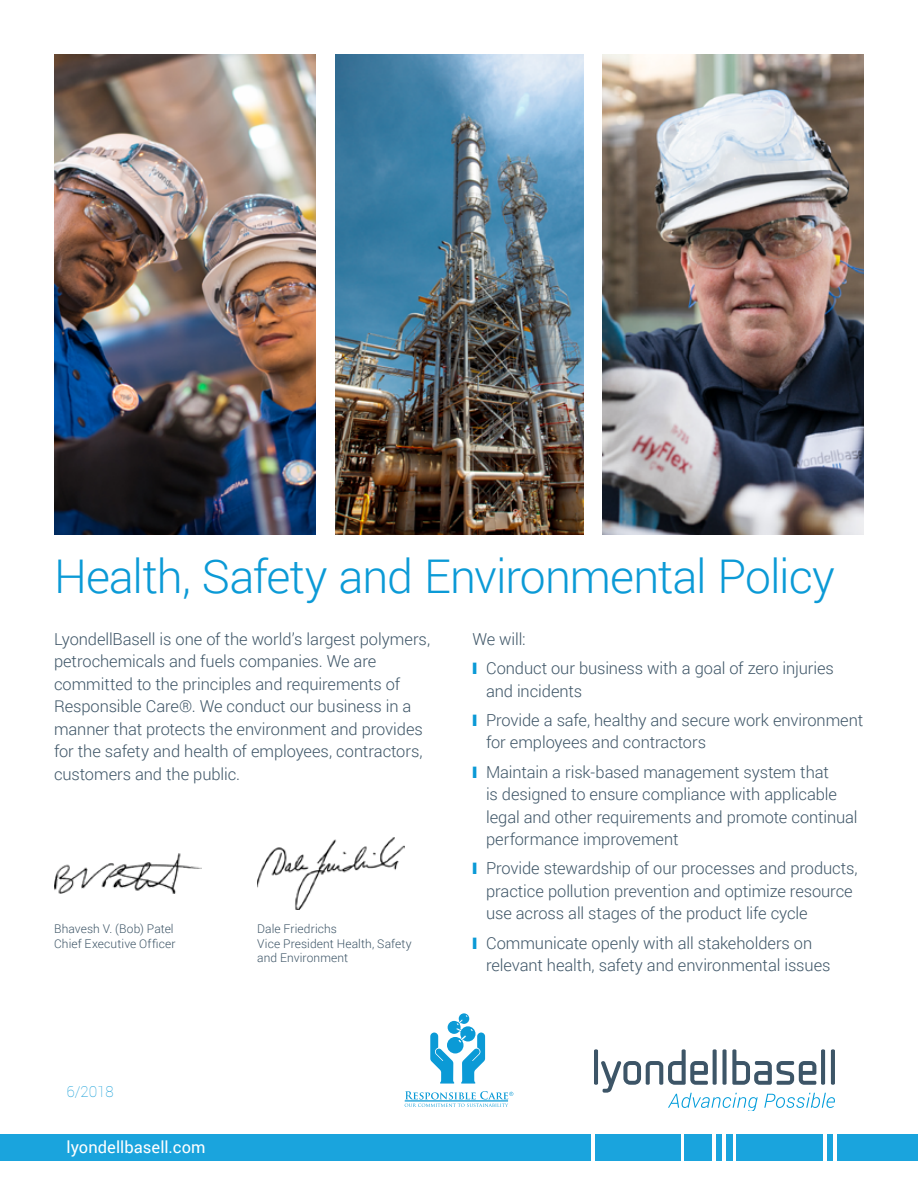
<style>
.page{position:relative;width:918px;height:1188px;background:#fff}
.page>*{position:absolute;margin:0;border:0;box-sizing:border-box;transform-origin:0 0}
.t1{font:300 46.5px "Roboto";letter-spacing:-.02em;color:#0b9ad6}
.t2{font:300 16.5px/22.5px "Roboto";letter-spacing:-.005em;color:#3e5567}
.t3{font:16.5px "Roboto";letter-spacing:.005em;color:#fff}
.t4{font:100 15px "Roboto";color:#0b9ad6}
.t5{font:300 12px/14.4px "Roboto";letter-spacing:.01em;color:#3e5567}
.s1{color:#0b9ad6}
</style>
<div class="page">
<img style="left:54px;top:54px;width:262px;height:481px">
<img style="left:335px;top:54px;width:248px;height:481px">
<img style="left:603px;top:54px;width:261px;height:481px">
<svg style="left:405px;top:1091px;width:108px;height:16px"></svg>
<svg style="left:430px;top:1013px;width:55px;height:71px"></svg>
<img style="left:257px;top:838px;width:147px;height:71px">
<img style="left:54px;top:854px;width:147px;height:39px">
<div style="left:0;top:1134px;width:591px;height:27px;background:#1aa4dd"></div>
<div style="left:595px;top:1134px;width:85px;height:27px;background:#1aa4dd"></div>
<div style="left:685px;top:1134px;width:27px;height:27px;background:#1aa4dd"></div>
<div style="left:716px;top:1134px;width:6px;height:27px;background:#1aa4dd"></div>
<div style="left:726px;top:1134px;width:7px;height:27px;background:#1aa4dd"></div>
<div style="left:737px;top:1134px;width:86px;height:27px;background:#1aa4dd"></div>
<div style="left:827px;top:1134px;width:6px;height:27px;background:#1aa4dd"></div>
<div style="left:837px;top:1134px;width:81px;height:27px;background:#1aa4dd"></div>
<hr style="left:594px;top:1049px;width:4px;height:36px;background:#3d5567;border-radius:2px">
<svg style="left:601px;top:1049px;width:234px;height:61px"></svg>
<h1 class="t1" style="left:54px;top:544px;width:782px">Health, Safety and Environmental Policy</h1>
<p class="t2" style="left:54px;top:627px;width:378px">LyondellBasell is one of the world’s largest polymers, petrochemicals and fuels companies. We are committed to the principles and requirements of Responsible Care®. We conduct our business in a manner that protects the environment and provides for the safety and health of employees, contractors, customers and the public.</p>
<p class="t2" style="left:473px;top:624px;width:363px;line-height:29.2px">We will:<br><span class="s1">❙</span> Conduct our business with a goal of zero injuries</p>
<p class="t2" style="left:473px;top:676px;width:392px;line-height:29.2px;text-indent:13px">and incidents<br><span class="s1">❙</span> Provide a safe, healthy and secure work environment</p>
<p class="t2" style="left:473px;top:727px;width:358px;line-height:29.2px;text-indent:13px">for employees and contractors<br><span class="s1">❙</span> Maintain a risk-based management system that</p>
<p class="t2" style="left:486px;top:782px;width:373px">is designed to ensure compliance with applicable legal and other requirements and promote continual performance improvement</p>
<p class="t2" style="left:486px;top:857px;width:373px;text-indent:-13px"><span class="s1">❙</span> Provide stewardship of our processes and products, practice pollution prevention and optimize resource use across all stages of the product life cycle</p>
<p class="t2" style="left:486px;top:931px;width:346px;text-indent:-13px"><span class="s1">❙</span> Communicate openly with all stakeholders on relevant health, safety and environmental issues</p>
<p class="t5" style="left:54px;top:921px;width:123px">Bhavesh V. (Bob) Patel<br>Chief Executive Officer</p>
<p class="t5" style="left:257px;top:921px;width:156px">Dale Friedrichs<br>Vice President Health, Safety and Environment</p>
<p class="t4" style="left:67px;top:1081px;width:49px">6/2018</p>
<p class="t3" style="left:67px;top:1136px;width:141px">lyondellbasell.com</p>
</div>
